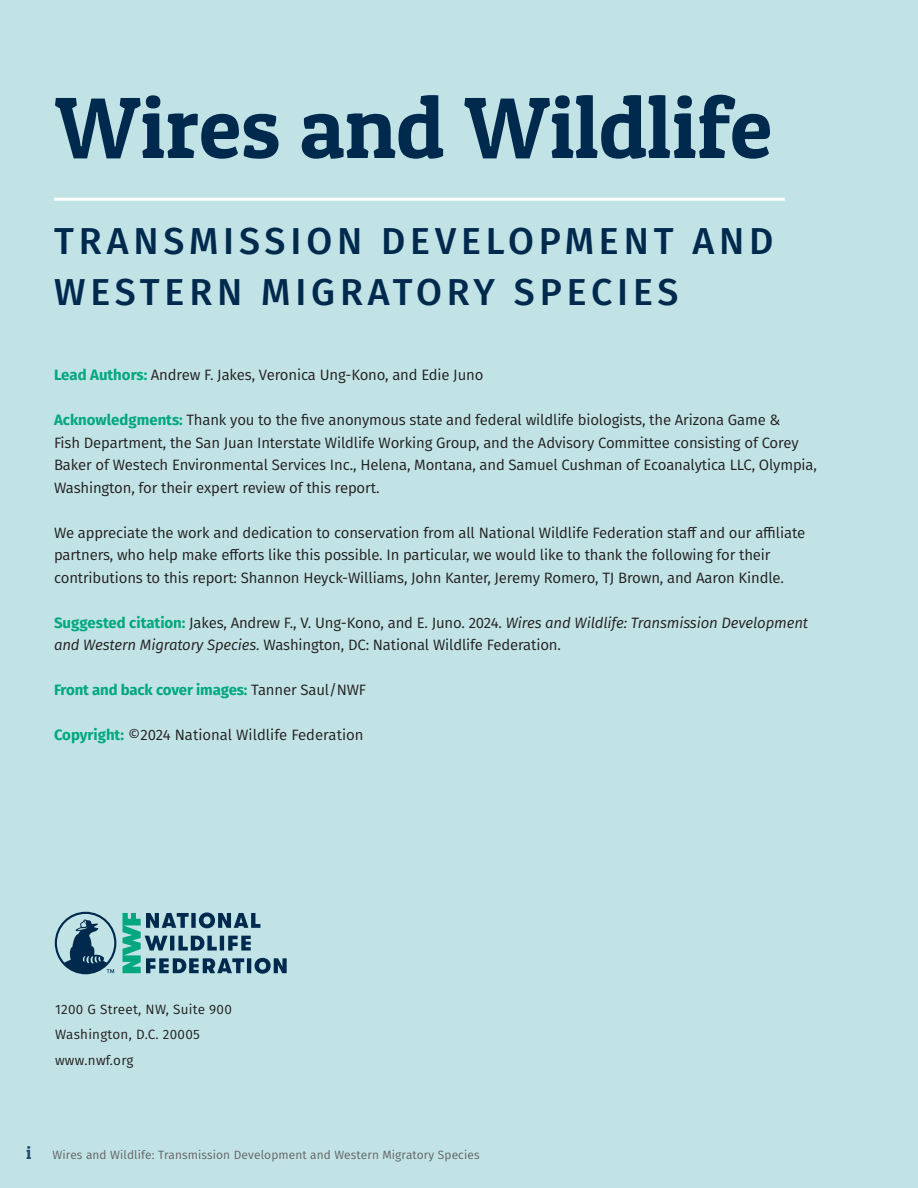
<style>
.page{position:relative;width:918px;height:1188px;background:#c1e3e5}
.page>*{position:absolute;margin:0;border:0;box-sizing:border-box;transform-origin:0 0}
.t1{font:87px "Patua One";color:#00294e}
.t2{font:500 37.5px/51px "Fira Sans";letter-spacing:.13em;color:#00294e}
.t3{font:18px "Patua One";color:#234c6e}
.t4{font:15px/22.5px "Fira Sans";letter-spacing:-.01em;color:#231f20}
.t5{font:700 15px "Fira Sans";letter-spacing:-.01em;color:#00a77f}
.t6{font:13.5px "Fira Sans";letter-spacing:.02em;color:#231f20}
.t7{font:12px "Fira Sans";letter-spacing:.01em;color:#636366}
.s1{font-weight:700;color:#00a77f}
.s2{font-style:italic}
.s3{font-weight:400;color:#231f20}
</style>
<div class="page">
<hr style="left:54px;top:198px;width:731px;height:3px;background:#fff">
<svg style="left:123px;top:913px;width:164px;height:61px"></svg>
<svg style="left:55px;top:912px;width:61px;height:62px"></svg>
<p class="t1" style="left:55px;top:73px;width:719px">Wires and Wildlife</p>
<p class="t2" style="left:54px;top:213px;width:721px">TRANSMISSION DEVELOPMENT AND<br>WESTERN MIGRATORY SPECIES</p>
<p class="t4" style="left:54px;top:363px;width:431px"><span class="s1">Lead Authors:</span> Andrew F. Jakes, Veronica Ung-Kono, and Edie Juno</p>
<p class="t4" style="left:54px;top:408px;width:764px"><span class="s1">Acknowledgments:</span> Thank you to the five anonymous state and federal wildlife biologists, the Arizona Game &amp;<br>Fish Department, the San Juan Interstate Wildlife Working Group, and the Advisory Committee consisting of Corey Baker of Westech Environmental Services Inc., Helena, Montana, and Samuel Cushman of Ecoanalytica LLC, Olympia, Washington, for their expert review of this report.</p>
<p class="t4" style="left:54px;top:521px;width:753px">We appreciate the work and dedication to conservation from all National Wildlife Federation staff and our affiliate partners, who help make efforts like this possible. In particular, we would like to thank the following for their contributions to this report: Shannon Heyck-Williams, John Kanter, Jeremy Romero, TJ Brown, and Aaron Kindle.</p>
<p class="t4" style="left:54px;top:611px;width:756px"><span class="s1">Suggested citation:</span> Jakes, Andrew F., V. Ung-Kono, and E. Juno. 2024. <span class="s2">Wires and Wildlife: Transmission Development and Western Migratory Species.</span> Washington, DC: National Wildlife Federation.</p>
<p class="t5" style="left:54px;top:677px;width:314px">Front and back cover images: <span class="s3">Tanner Saul/NWF</span></p>
<p class="t4" style="left:54px;top:723px;width:311px"><span class="s1">Copyright:</span> ©2024 National Wildlife Federation</p>
<p class="t6" style="left:55px;top:999px;width:178px">1200 G Street, NW, Suite 900</p>
<p class="t6" style="left:55px;top:1025px;width:146px">Washington, D.C. 20005</p>
<p class="t6" style="left:55px;top:1050px;width:80px">www.nwf.org</p>
<p class="t3" style="left:26px;top:1141px;width:7px">i</p>
<p class="t7" style="left:52px;top:1146px;width:429px">Wires and Wildlife: Transmission Development and Western Migratory Species</p>
</div>
